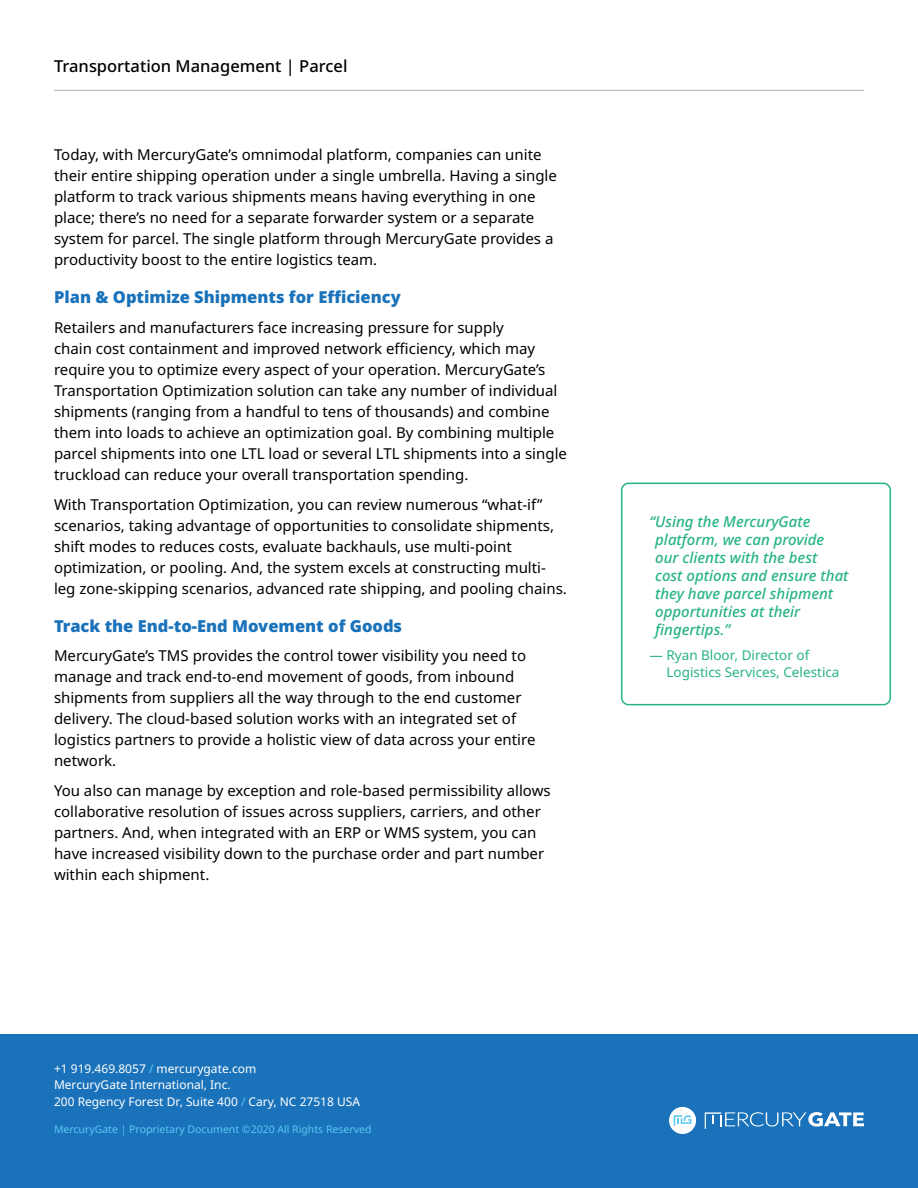
<style>
.page{position:relative;width:918px;height:1188px;background:#fff}
.page>*{position:absolute;margin:0;border:0;box-sizing:border-box;transform-origin:0 0}
.t1{font:900 16.5px "Noto Sans";color:#1a72ba}
.t2{font:500 16.5px "Noto Sans";color:#000}
.t3{font:15px/21px "Noto Sans";color:#000}
.t4{font:italic 500 15px/18px "Noto Sans";color:#27b482}
.t5{font:13.5px/16.2px "Noto Sans";color:#27b482}
.t6{font:12px/16.5px "Noto Sans";color:#fff}
.t7{font:10.5px "Noto Sans";color:#59c8f3}
.s1{color:#59c8f3}
</style>
<div class="page">
<div style="left:0;top:1034px;width:918px;height:154px;background:#1a72ba"></div>
<div style="left:669px;top:1107px;width:27px;height:27px;background:#fff;border-radius:50%"></div>
<svg style="left:674px;top:1115px;width:17px;height:11px"></svg>
<svg style="left:705px;top:1112px;width:159px;height:17px"></svg>
<hr style="left:54px;top:90px;width:810px;height:1px;background:#aeadad">
<div style="left:621px;top:483px;width:270px;height:222px;border:2px solid #27b482;border-radius:7px"></div>
<p class="t2" style="left:54px;top:54px;width:295px">Transportation Management | Parcel</p>
<p class="t3" style="left:54px;top:144px;width:504px">Today, with MercuryGate’s omnimodal platform, companies can unite their entire shipping operation under a single umbrella. Having a single platform to track various shipments means having everything in one place; there’s no need for a separate forwarder system or a separate system for parcel. The single platform through MercuryGate provides a productivity boost to the entire logistics team.</p>
<p class="t1" style="left:54px;top:285px;width:348px">Plan &amp; Optimize Shipments for Efficiency</p>
<p class="t3" style="left:54px;top:317px;width:515px">Retailers and manufacturers face increasing pressure for supply<br>chain cost containment and improved network efficiency, which may require you to optimize every aspect of your operation. MercuryGate’s Transportation Optimization solution can take any number of individual shipments (ranging from a handful to tens of thousands) and combine them into loads to achieve an optimization goal. By combining multiple parcel shipments into one LTL load or several LTL shipments into a single truckload can reduce your overall transportation spending.</p>
<p class="t3" style="left:54px;top:494px;width:514px">With Transportation Optimization, you can review numerous “what-if” scenarios, taking advantage of opportunities to consolidate shipments, shift modes to reduces costs, evaluate backhauls, use multi-point optimization, or pooling. And, the system excels at constructing multi&shy;leg zone-skipping scenarios, advanced rate shipping, and pooling chains.</p>
<p class="t1" style="left:54px;top:613px;width:350px">Track the End-to-End Movement of Goods</p>
<p class="t3" style="left:54px;top:646px;width:483px">MercuryGate’s TMS provides the control tower visibility you need to manage and track end-to-end movement of goods, from inbound shipments from suppliers all the way through to the end customer delivery. The cloud-based solution works with an integrated set of logistics partners to provide a holistic view of data across your entire network.</p>
<p class="t3" style="left:54px;top:781px;width:498px">You also can manage by exception and role-based permissibility allows collaborative resolution of issues across suppliers, carriers, and other partners. And, when integrated with an ERP or WMS system, you can have increased visibility down to the purchase order and part number within each shipment.</p>
<p class="t6" style="left:54px;top:1060px;width:308px">+1 919.469.8057 <span class="s1">/</span> mercurygate.com<br>MercuryGate International, Inc.<br>200 Regency Forest Dr, Suite 400 <span class="s1">/</span> Cary, NC 27518 USA</p>
<p class="t7" style="left:54px;top:1122px;width:319px">MercuryGate | Proprietary Document ©2020 All Rights Reserved</p>
<p class="t4" style="left:655px;top:513px;width:195px;text-indent:-6px">“Using the MercuryGate platform, we can provide our clients with the best<br>cost options and ensure that they have parcel shipment opportunities at their fingertips.”</p>
<p class="t5" style="left:667px;top:648px;width:175px;text-indent:-17px">— Ryan Bloor, Director of<br>Logistics Services, Celestica</p>
</div>
